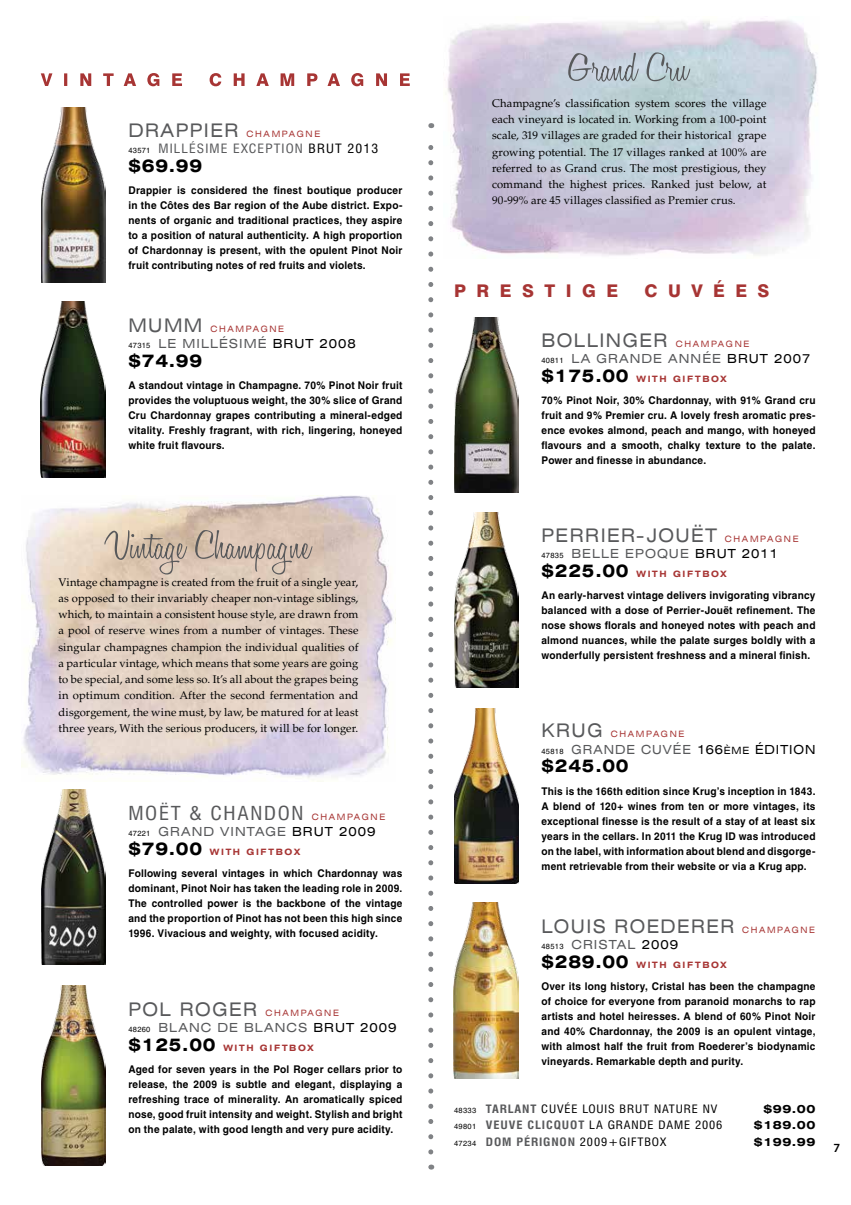
<style>
.page{position:relative;width:851px;height:1205px;background:#fff}
.page>*{position:absolute;margin:0;border:0;box-sizing:border-box;transform-origin:0 0}
.t1{font:expanded 18.75px "Swiss 721 BT";letter-spacing:.08em;color:#58595b;scale:.95 1}
.t2{font:expanded 18.75px "Swiss 721 BT";letter-spacing:.08em;color:#58595b;scale:.94 1}
.t3{font:condensed 18.75px "Swiss 721 BT";letter-spacing:.08em;color:#58595b;scale:1.1 1}
.t4{font:700 expanded 17.5px "Swiss 721 BT";letter-spacing:.04em;color:#000}
.t5{font:800 17.5px "Swiss 721 BT";letter-spacing:.6em;color:#a73534}
.t6{font:expanded 12.5px "Swiss 721 BT";letter-spacing:.08em;color:#58595b}
.t7{font:condensed 12.5px "Swiss 721 BT";letter-spacing:.08em;color:#58595b;scale:1.1 1}
.t8{font:600 12.5px "Myriad Pro";color:#000}
.t9{font:11.25px/16.2px "Palatino";letter-spacing:.005em;color:#000;text-align:justify}
.t10{font:condensed 11.25px "Swiss 721 BT";letter-spacing:.07em;color:#000;scale:1.1 1}
.t11{font:700 expanded 11.25px "Swiss 721 BT";letter-spacing:.04em;color:#000;scale:1.1 1}
.t12{font:700 10.62px/15px "Helvetica";letter-spacing:.02em;color:#000;text-align:justify;scale:.95 1}
.t13{font:700 expanded 8.75px "Swiss 721 BT";letter-spacing:.2em;color:#a73534;scale:.95 1}
.t14{font:expanded 8.75px "Swiss 721 BT";letter-spacing:.2em;color:#a73534;scale:.95 1}
.s1{font-size:18.75px;color:#58595b}
.s2{font-family:"Helvetica";font-stretch:normal;font-size:7.5px;color:#000}
.s3{color:#000}
.s4{font-stretch:expanded;font-size:8.75px;color:#a73534}
.s5{font-size:17.5px;color:#000}
.s6{font-size:8.75px;color:#a73534}
.s7{font-size:10px;color:#000}
.s8{font-family:"Helvetica";font-stretch:normal;font-size:7.5px}
.s9{font-weight:700;color:#58595b}
</style>
<div class="page">
<img style="left:447px;top:18px;width:370px;height:241px">
<img style="left:21px;top:495px;width:372px;height:286px">
<img style="left:454px;top:903px;width:64px;height:175px">
<img style="left:41px;top:789px;width:64px;height:176px">
<img style="left:454px;top:708px;width:64px;height:175px">
<img style="left:454px;top:512px;width:64px;height:176px">
<img style="left:454px;top:317px;width:64px;height:176px">
<img style="left:41px;top:986px;width:64px;height:179px">
<img style="left:41px;top:302px;width:64px;height:176px">
<img style="left:41px;top:107px;width:64px;height:175px">
<svg style="left:41px;top:73px;width:368px;height:13px"></svg>
<svg style="left:428px;top:123px;width:5px;height:1029px"></svg>
<svg style="left:568px;top:52px;width:122px;height:30px;background:#b2bdc6"></svg>
<svg style="left:104px;top:530px;width:208px;height:44px;background:#c9b6a6"></svg>
<p class="t14" style="left:128px;top:128px;width:203px"><span class="s1">DRAPPIER</span> CHAMPAGNE</p>
<p class="t7" style="left:128px;top:141px;width:228px"><span class="s2">43571</span> MILLÉSIME EXCEPTION <span class="s3">BRUT 2013</span></p>
<h2 class="t4" style="left:128px;top:155px;width:75px">$69.99</h2>
<p class="t12" style="left:128px;top:183px;width:290px">Drappier is considered the finest boutique producer in the Côtes des Bar region of the Aube district. Expo&shy;nents of organic and traditional practices, they aspire to a position of natural authenticity. A high proportion of Chardonnay is present, with the opulent Pinot Noir fruit contributing notes of red fruits and violets.</p>
<p class="t14" style="left:128px;top:323px;width:165px"><span class="s1">MUMM</span> CHAMPAGNE</p>
<p class="t6" style="left:128px;top:336px;width:229px"><span class="s2">47315</span> LE MILLÉSIMÉ <span class="s3">BRUT 2008</span></p>
<h2 class="t4" style="left:128px;top:350px;width:75px">$74.99</h2>
<p class="t12" style="left:128px;top:378px;width:290px">A standout vintage in Champagne. 70% Pinot Noir fruit provides the voluptuous weight, the 30% slice of Grand Cru Chardonnay grapes contributing a mineral-edged vitality. Freshly fragrant, with rich, lingering, honeyed white fruit flavours.</p>
<p class="t9" style="left:58px;top:574px;width:301px">Vintage champagne is created from the fruit of a single year, as opposed to their invariably cheaper non-vintage siblings, which, to maintain a consistent house style, are drawn from a pool of reserve wines from a number of vintages. These singular champagnes champion the individual qualities of a particular vintage, which means that some years are going to be special, and some less so. It’s all about the grapes being in optimum condition. After the second fermentation and disgorgement, the wine must, by law, be matured for at least three years, With the serious producers, it will be for longer.</p>
<h1 class="t3" style="left:128px;top:801px;width:235px">MOËT &amp; CHANDON <span class="s4">CHAMPAGNE</span></h1>
<p class="t6" style="left:128px;top:824px;width:248px"><span class="s2">47221</span> GRAND VINTAGE <span class="s3">BRUT 2009</span></p>
<p class="t13" style="left:128px;top:846px;width:182px"><span class="s5">$79.00</span> WITH GIFTBOX</p>
<p class="t12" style="left:128px;top:866px;width:290px">Following several vintages in which Chardonnay was dominant, Pinot Noir has taken the leading role in 2009.<br>The controlled power is the backbone of the vintage and the proportion of Pinot has not been this high since 1996. Vivacious and weighty, with focused acidity.</p>
<p class="t14" style="left:128px;top:1007px;width:223px"><span class="s1">POL ROGER</span> CHAMPAGNE</p>
<p class="t6" style="left:128px;top:1020px;width:270px"><span class="s2">48260</span> BLANC DE BLANCS <span class="s3">BRUT 2009</span></p>
<p class="t13" style="left:128px;top:1042px;width:196px"><span class="s5">$125.00</span> WITH GIFTBOX</p>
<p class="t12" style="left:128px;top:1062px;width:290px">Aged for seven years in the Pol Roger cellars prior to release, the 2009 is subtle and elegant, displaying a refreshing trace of minerality. An aromatically spiced nose, good fruit intensity and weight. Stylish and bright on the palate, with good length and very pure acidity.</p>
<p class="t9" style="left:492px;top:95px;width:276px">Champagne’s classification system scores the village each vineyard is located in. Working from a 100-point scale, 319 villages are graded for their historical grape growing potential. The 17 villages ranked at 100% are referred to as Grand crus. The most prestigious, they command the highest prices. Ranked just below, at 90-99% are 45 villages classified as Premier crus.</p>
<h2 class="t5" style="left:454px;top:280px;width:166px">PRESTIGE</h2>
<h2 class="t5" style="left:644px;top:280px;width:127px">CUVÉES</h2>
<h1 class="t1" style="left:541px;top:329px;width:220px">BOLLINGER <span class="s6">CHAMPAGNE</span></h1>
<p class="t6" style="left:541px;top:351px;width:270px"><span class="s2">40811</span> LA GRANDE ANNÉE <span class="s3">BRUT 2007</span></p>
<p class="t13" style="left:541px;top:373px;width:196px"><span class="s5">$175.00</span> WITH GIFTBOX</p>
<p class="t12" style="left:541px;top:393px;width:290px">70% Pinot Noir, 30% Chardonnay, with 91% Grand cru fruit and 9% Premier cru. A lovely fresh aromatic pres&shy;ence evokes almond, peach and mango, with honeyed flavours and a smooth, chalky texture to the palate.<br>Power and finesse in abundance.</p>
<h1 class="t1" style="left:541px;top:524px;width:272px">PERRIER-JOUËT <span class="s6">CHAMPAGNE</span></h1>
<p class="t6" style="left:541px;top:546px;width:238px"><span class="s2">47835</span> BELLE EPOQUE <span class="s3">BRUT 2011</span></p>
<p class="t13" style="left:541px;top:568px;width:196px"><span class="s5">$225.00</span> WITH GIFTBOX</p>
<p class="t12" style="left:541px;top:588px;width:290px">An early-harvest vintage delivers invigorating vibrancy balanced with a dose of Perrier-Jouët refinement. The nose shows florals and honeyed notes with peach and almond nuances, while the palate surges boldly with a wonderfully persistent freshness and a mineral finish.</p>
<p class="t14" style="left:541px;top:729px;width:152px"><span class="s1">KRUG</span> CHAMPAGNE</p>
<p class="t6" style="left:541px;top:741px;width:275px"><span class="s2">45818</span> GRANDE CUVÉE <span class="s3">166</span><span class="s7">ÈME</span> <span class="s3">ÉDITION</span></p>
<h2 class="t4" style="left:541px;top:755px;width:89px">$245.00</h2>
<p class="t12" style="left:541px;top:783px;width:290px">This is the 166th edition since Krug’s inception in 1843.<br>A blend of 120+ wines from ten or more vintages, its exceptional finesse is the result of a stay of at least six years in the cellars. In 2011 the Krug ID was introduced on the label, with information about blend and disgorge&shy;ment retrievable from their website or via a Krug app.</p>
<h1 class="t2" style="left:541px;top:914px;width:292px">LOUIS ROEDERER <span class="s6">CHAMPAGNE</span></h1>
<p class="t6" style="left:541px;top:937px;width:138px"><span class="s2">48513</span> CRISTAL <span class="s3">2009</span></p>
<p class="t13" style="left:541px;top:959px;width:196px"><span class="s5">$289.00</span> WITH GIFTBOX</p>
<p class="t12" style="left:541px;top:978px;width:290px">Over its long history, Cristal has been the champagne of choice for everyone from paranoid monarchs to rap artists and hotel heiresses. A blend of 60% Pinot Noir and 40% Chardonnay, the 2009 is an opulent vintage, with almost half the fruit from Roederer’s biodynamic vineyards. Remarkable depth and purity.</p>
<p class="t10" style="left:454px;top:1102px;width:241px"><span class="s8">48333</span> <span class="s9">TARLANT</span> CUVÉE LOUIS BRUT NATURE NV</p>
<p class="t11" style="left:763px;top:1102px;width:49px">$99.00</p>
<p class="t10" style="left:454px;top:1118px;width:245px"><span class="s8">49801</span> <span class="s9">VEUVE CLICQUOT</span> LA GRANDE DAME 2006</p>
<p class="t11" style="left:753px;top:1118px;width:58px">$189.00</p>
<p class="t10" style="left:454px;top:1135px;width:194px"><span class="s8">47234</span> <span class="s9">DOM PÉRIGNON</span> 2009+GIFTBOX</p>
<p class="t11" style="left:753px;top:1135px;width:58px">$199.99</p>
<p class="t8" style="left:833px;top:1139px;width:8px">7</p>
</div>
